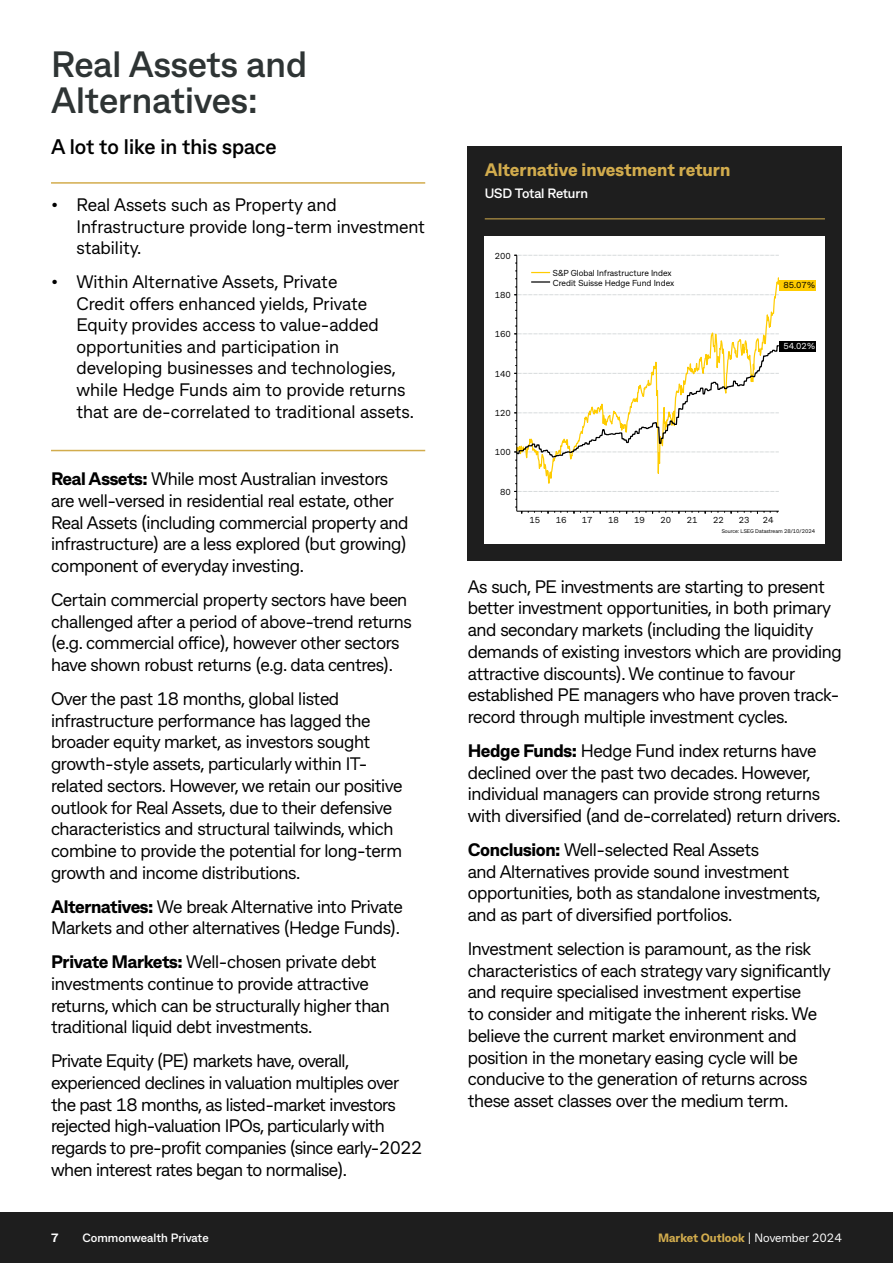
<style>
.page{position:relative;width:893px;height:1263px;background:#fff}
.page>*{position:absolute;margin:0;border:0;box-sizing:border-box;transform-origin:0 0}
.t1{font:700 36.3px/36px "CBA Beacon Sans";color:#2e3434}
.H3_-_Sub{font:700 21px "CBA Beacon Sans";color:#000}
.t2{font:18px/21.8px "CBA Beacon Sans";letter-spacing:-.02em;color:#000}
.t3{font:18px/21.6px "CBA Beacon Sans";color:#000}
.t4{font:800 18px "CBA Beacon Sans";color:#d2ac4d}
.t5{font:700 13.5px "CBA Beacon Sans";letter-spacing:-.015em;color:#fff}
.t6{font:800 12px "CBA Beacon Sans";color:#d2ac4d}
.t7{font:700 12px "CBA Beacon Sans";color:#fff}
.t8{font:800 12px "CBA Beacon Sans";color:#fff}
.t9{font:8.7px/9.4px "CBA Beacon Sans";color:#000}
.t10{font:8.7px "CBA Beacon Sans";color:#fff}
.t11{font:5.4px "CBA Beacon Sans";color:#000}
.s1{font-weight:800}
.s2{font-weight:400;color:#fff}
</style>
<div class="page">
<hr style="left:51px;top:182px;width:374px;height:2px;background:#d2ac4d">
<hr style="left:51px;top:450px;width:374px;height:1px;background:#d2ac4d">
<div style="left:468px;top:146px;width:374px;height:414px;background:#1e1e1e"></div>
<hr style="left:485px;top:218px;width:340px;height:1px;background:#d2ac4d">
<div style="left:485px;top:236px;width:340px;height:308px;background:#fff"></div>
<svg style="left:517px;top:259px;width:262px;height:252px"></svg>
<hr style="left:517px;top:511px;width:262px;height:1px;background:#000">
<svg style="left:548px;top:511px;width:13px;height:3px"></svg>
<hr style="left:516px;top:255px;width:1px;height:256px;background:#000">
<svg style="left:514px;top:491px;width:265px;height:1px"></svg>
<svg style="left:514px;top:334px;width:265px;height:1px"></svg>
<svg style="left:514px;top:294px;width:265px;height:1px"></svg>
<svg style="left:514px;top:255px;width:265px;height:1px"></svg>
<svg style="left:515px;top:507px;width:7px;height:7px"></svg>
<svg style="left:514px;top:342px;width:265px;height:119px"></svg>
<div style="left:779px;top:280px;width:36px;height:11px;background:#fc0"></div>
<div style="left:779px;top:341px;width:36px;height:11px;background:#000"></div>
<svg style="left:531px;top:272px;width:19px;height:1px"></svg>
<svg style="left:531px;top:281px;width:19px;height:2px"></svg>
<div style="left:0;top:1212px;width:893px;height:51px;background:#1e1e1e"></div>
<h2 class="t1" style="left:51px;top:45px;width:257px">Real Assets and<br>Alternatives:</h2>
<h3 class="H3_-_Sub" style="left:51px;top:132px;width:227px">A lot to like in this space</h3>
<p class="t3" style="left:77px;top:193px;width:350px;text-indent:-26px">• Real Assets such as Property and<br>Infrastructure provide long-term investment stability.</p>
<p class="t3" style="left:77px;top:270px;width:339px;text-indent:-26px">• Within Alternative Assets, Private<br>Credit offers enhanced yields, Private Equity provides access to value-added opportunities and participation in developing businesses and technologies, while Hedge Funds aim to provide returns that are de-correlated to traditional assets.</p>
<p class="t2" style="left:51px;top:467px;width:359px"><span class="s1">Real Assets:</span> While most Australian investors are well-versed in residential real estate, other Real Assets (including commercial property and infrastructure) are a less explored (but growing) component of everyday investing.</p>
<p class="t2" style="left:51px;top:588px;width:362px">Certain commercial property sectors have been challenged after a period of above-trend returns (e.g. commercial office), however other sectors have shown robust returns (e.g. data centres).</p>
<p class="t2" style="left:51px;top:687px;width:353px">Over the past 18 months, global listed infrastructure performance has lagged the broader equity market, as investors sought growth-style assets, particularly within IT&shy;related sectors. However, we retain our positive outlook for Real Assets, due to their defensive characteristics and structural tailwinds, which combine to provide the potential for long-term growth and income distributions.</p>
<p class="t2" style="left:51px;top:895px;width:353px"><span class="s1">Alternatives:</span> We break Alternative into Private<br>Markets and other alternatives (Hedge Funds).</p>
<p class="t2" style="left:51px;top:950px;width:340px"><span class="s1">Private Markets:</span> Well-chosen private debt investments continue to provide attractive returns, which can be structurally higher than traditional liquid debt investments.</p>
<p class="t2" style="left:51px;top:1049px;width:373px">Private Equity (PE) markets have, overall, experienced declines in valuation multiples over the past 18 months, as listed-market investors rejected high-valuation IPOs, particularly with regards to pre-profit companies (since early-2022 when interest rates began to normalise).</p>
<h4 class="t4" style="left:485px;top:158px;width:247px">Alternative investment return</h4>
<h4 class="t5" style="left:485px;top:184px;width:105px">USD Total Return</h4>
<p class="t9" style="left:495px;top:250px;width:18px">200</p>
<p class="t9" style="left:495px;top:290px;width:18px">180</p>
<p class="t9" style="left:495px;top:329px;width:18px">160</p>
<p class="t9" style="left:495px;top:368px;width:18px">140</p>
<p class="t9" style="left:495px;top:408px;width:18px">120</p>
<p class="t9" style="left:495px;top:447px;width:18px">100</p>
<p class="t9" style="left:500px;top:487px;width:12px">80</p>
<p class="t9" style="left:553px;top:268px;width:123px">S&amp;P Global Infrastructure Index<br>Credit Suisse Hedge Fund Index</p>
<p class="t9" style="left:783px;top:280px;width:33px">85.07%</p>
<p class="t10" style="left:783px;top:341px;width:33px">54.02%</p>
<p class="t9" style="left:529px;top:515px;width:12px">15</p>
<p class="t9" style="left:556px;top:515px;width:12px">16</p>
<p class="t9" style="left:582px;top:515px;width:12px">17</p>
<p class="t9" style="left:608px;top:515px;width:12px">18</p>
<p class="t9" style="left:634px;top:515px;width:12px">19</p>
<p class="t9" style="left:660px;top:515px;width:12px">20</p>
<p class="t9" style="left:687px;top:515px;width:12px">21</p>
<p class="t9" style="left:713px;top:515px;width:12px">22</p>
<p class="t9" style="left:739px;top:515px;width:12px">23</p>
<p class="t9" style="left:763px;top:515px;width:12px">24</p>
<p class="t11" style="left:722px;top:528px;width:95px">Source: LSEG Datastream 28/10/2024</p>
<p class="t2" style="left:468px;top:575px;width:376px">As such, PE investments are starting to present better investment opportunities, in both primary and secondary markets (including the liquidity demands of existing investors which are providing attractive discounts). We continue to favour established PE managers who have proven track&shy;record through multiple investment cycles.</p>
<p class="t2" style="left:468px;top:739px;width:374px"><span class="s1">Hedge Funds:</span> Hedge Fund index returns have declined over the past two decades. However, individual managers can provide strong returns with diversified (and de-correlated) return drivers.</p>
<p class="t2" style="left:468px;top:838px;width:355px"><span class="s1">Conclusion:</span> Well-selected Real Assets<br>and Alternatives provide sound investment opportunities, both as standalone investments, and as part of diversified portfolios.</p>
<p class="t2" style="left:468px;top:937px;width:364px">Investment selection is paramount, as the risk characteristics of each strategy vary significantly and require specialised investment expertise<br>to consider and mitigate the inherent risks. We believe the current market environment and position in the monetary easing cycle will be conducive to the generation of returns across these asset classes over the medium term.</p>
<p class="t8" style="left:51px;top:1229px;width:9px">7</p>
<p class="t7" style="left:83px;top:1229px;width:128px">Commonwealth Private</p>
<p class="t6" style="left:658px;top:1229px;width:185px">Market Outlook <span class="s2">| November 2024</span></p>
</div>
